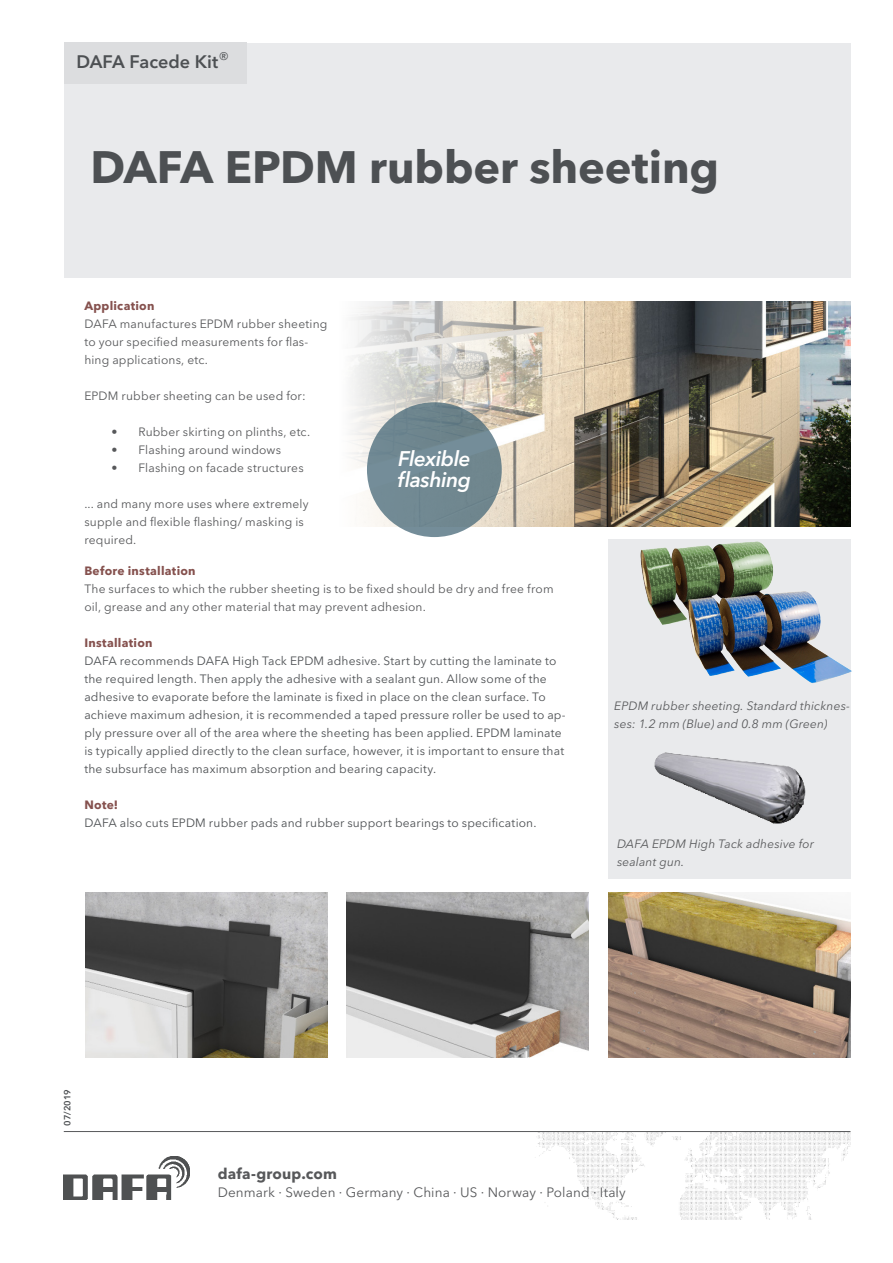
<style>
.page{position:relative;width:893px;height:1263px;background:#fff}
.page>*{position:absolute;margin:0;border:0;box-sizing:border-box;transform-origin:0 0}
.t1{font:700 45px "Avenir Next LT Pro";letter-spacing:-.005em;color:#4d5053}
._2_underrubrik{font:italic 600 21px/21px "Avenir Next LT Pro";letter-spacing:-.025em;color:#fff}
.t2{font:600 18px "Avenir Next LT Pro";color:#4d5053}
.t3{font:700 15px "Avenir Next LT Pro";letter-spacing:.01em;color:#57585a}
.t4{font:13.5px "Avenir Next LT Pro";letter-spacing:.01em;color:#57585a}
._2_Rubrik{font:12px/18px "Avenir Next LT Pro";letter-spacing:.015em;color:#4d5053}
._2_Rubrik-2{font:12px/18px "Avenir Next LT Pro";letter-spacing:.015em;color:#57585a}
._2_Rubrik-3{font:italic 12px/18px "Avenir Next LT Pro";letter-spacing:.015em;color:#57585a}
._2_Rubrik-4{font:700 12px "Avenir Next LT Pro";letter-spacing:.02em;color:#85514e}
.Brødtekst{font:600 9px "Avenir Next LT Pro";color:#4d5053}
</style>
<div class="page">
<div style="left:64px;top:43px;width:786px;height:234px;background:#e9eaec"></div>
<img style="left:351px;top:301px;width:499px;height:226px">
<div style="left:64px;top:43px;width:183px;height:41px;background:#dcdddf"></div>
<div style="left:608px;top:539px;width:242px;height:340px;background:#e9eaec"></div>
<img style="left:537px;top:1132px;width:313px;height:87px">
<img style="left:64px;top:1156px;width:126px;height:43px">
<hr style="left:64px;top:1131px;width:786px;height:1px;background:#57585a">
<div style="left:367px;top:402px;width:135px;height:135px;background:#708891;border-radius:50%"></div>
<img style="left:640px;top:541px;width:133px;height:84px">
<img style="left:680px;top:582px;width:172px;height:105px">
<img style="left:654px;top:752px;width:152px;height:72px">
<img style="left:85px;top:892px;width:242px;height:166px">
<img style="left:608px;top:892px;width:242px;height:166px">
<img style="left:347px;top:892px;width:242px;height:166px">
<p class="t2" style="left:77px;top:51px;width:154px">DAFA Facede Kit<sup>®</sup></p>
<p class="t1" style="left:90px;top:139px;width:630px">DAFA EPDM rubber sheeting</p>
<p class="_2_Rubrik-4" style="left:84px;top:299px;width:72px">Application</p>
<p class="_2_Rubrik-2" style="left:84px;top:315px;width:244px">DAFA manufactures EPDM rubber sheeting to your specified measurements for flas&shy;hing applications, etc.</p>
<p class="_2_Rubrik-2" style="left:84px;top:387px;width:223px">EPDM rubber sheeting can be used for:</p>
<p class="_2_Rubrik-2" style="left:111px;top:423px;width:200px">• Rubber skirting on plinths, etc.</p>
<p class="_2_Rubrik-2" style="left:111px;top:441px;width:171px">• Flashing around windows</p>
<p class="_2_Rubrik-2" style="left:111px;top:459px;width:194px">• Flashing on facade structures</p>
<p class="_2_Rubrik-2" style="left:84px;top:495px;width:226px">... and many more uses where extremely supple and flexible flashing/ masking is required.</p>
<p class="_2_underrubrik" style="left:398px;top:448px;width:75px">Flexible flashing</p>
<p class="_2_Rubrik-4" style="left:84px;top:563px;width:113px">Before installation</p>
<p class="_2_Rubrik-2" style="left:84px;top:580px;width:471px">The surfaces to which the rubber sheeting is to be fixed should be dry and free from oil, grease and any other material that may prevent adhesion.</p>
<p class="_2_Rubrik-4" style="left:84px;top:635px;width:70px">Installation</p>
<p class="_2_Rubrik" style="left:84px;top:652px;width:483px">DAFA recommends DAFA High Tack EPDM adhesive. Start by cutting the laminate to the required length. Then apply the adhesive with a sealant gun. Allow some of the adhesive to evaporate before the laminate is fixed in place on the clean surface. To achieve maximum adhesion, it is recommended a taped pressure roller be used to ap&shy;ply pressure over all of the area where the sheeting has been applied. EPDM laminate is typically applied directly to the clean surface, however, it is important to ensure that the subsurface has maximum absorption and bearing capacity.</p>
<p class="_2_Rubrik-4" style="left:84px;top:797px;width:35px">Note!</p>
<p class="_2_Rubrik" style="left:84px;top:814px;width:454px">DAFA also cuts EPDM rubber pads and rubber support bearings to specification.</p>
<p class="_2_Rubrik-3" style="left:614px;top:696px;width:237px">EPDM rubber sheeting. Standard thicknes&shy;ses: 1.2 mm (Blue) and 0.8 mm (Green)</p>
<p class="_2_Rubrik-3" style="left:617px;top:835px;width:198px">DAFA EPDM High Tack adhesive for sealant gun.</p>
<p class="Brødtekst" style="left:62px;top:1126px;width:38px;rotate:-90deg">07/2019</p>
<p class="t3" style="left:218px;top:1164px;width:121px">dafa-group.com</p>
<p class="t4" style="left:218px;top:1184px;width:410px">Denmark · Sweden · Germany · China · US · Norway · Poland · Italy</p>
</div>
